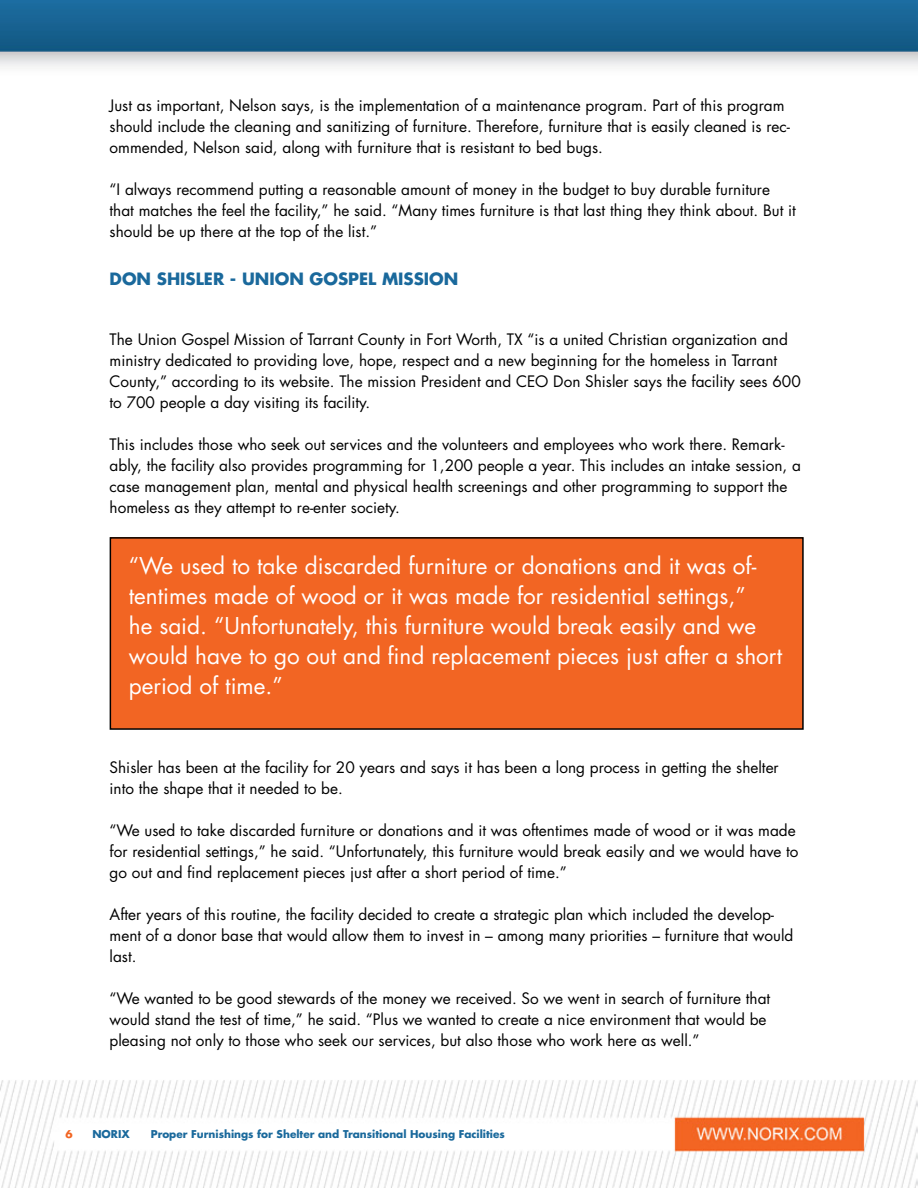
<style>
.page{position:relative;width:918px;height:1188px;background:#fff}
.page>*{position:absolute;margin:0;border:0;box-sizing:border-box;transform-origin:0 0}
.t1{font:22.5px/30px "Futura Std";color:#fff}
.t2{font:700 16.5px "Futura Std";color:#1a699c}
.t3{font:15.3px/21px "Futura Std";color:#000}
.t4{font:700 10.5px "Futura Std";color:#1a699c}
.s1{color:#f26522}
</style>
<div class="page">
<img style="left:0;top:0;width:918px;height:1188px">
<div style="left:110px;top:538px;width:693px;height:191px;background:#f26523"></div>
<div style="left:110px;top:537px;width:694px;height:193px;border:2px solid #000"></div>
<p class="t3" style="left:110px;top:95px;width:682px">Just as important, Nelson says, is the implementation of a maintenance program. Part of this program should include the cleaning and sanitizing of furniture. Therefore, furniture that is easily cleaned is rec&shy;ommended, Nelson said, along with furniture that is resistant to bed bugs.</p>
<p class="t3" style="left:110px;top:179px;width:688px">“I always recommend putting a reasonable amount of money in the budget to buy durable furniture that matches the feel the facility,” he said. “Many times furniture is that last thing they think about. But it should be up there at the top of the list.”</p>
<p class="t2" style="left:110px;top:268px;width:350px">don shisler - union gospel mission</p>
<p class="t3" style="left:110px;top:329px;width:693px">The Union Gospel Mission of Tarrant County in Fort Worth, TX “is a united Christian organization and ministry dedicated to providing love, hope, respect and a new beginning for the homeless in Tarrant County,” according to its website. The mission President and CEO Don Shisler says the facility sees 600 to 700 people a day visiting its facility.</p>
<p class="t3" style="left:110px;top:434px;width:693px">This includes those who seek out services and the volunteers and employees who work there. Remark&shy;ably, the facility also provides programming for 1,200 people a year. This includes an intake session, a case management plan, mental and physical health screenings and other programming to support the homeless as they attempt to re-enter society.</p>
<p class="t1" style="left:129px;top:551px;width:655px">“We used to take discarded furniture or donations and it was of&shy;tentimes made of wood or it was made for residential settings,”<br>he said. “Unfortunately, this furniture would break easily and we would have to go out and find replacement pieces just after a short period of time.”</p>
<p class="t3" style="left:110px;top:757px;width:671px">Shisler has been at the facility for 20 years and says it has been a long process in getting the shelter into the shape that it needed to be.</p>
<p class="t3" style="left:110px;top:820px;width:690px">“We used to take discarded furniture or donations and it was oftentimes made of wood or it was made for residential settings,” he said. “Unfortunately, this furniture would break easily and we would have to go out and find replacement pieces just after a short period of time.”</p>
<p class="t3" style="left:110px;top:904px;width:685px">After years of this routine, the facility decided to create a strategic plan which included the develop&shy;ment of a donor base that would allow them to invest in – among many priorities – furniture that would last.</p>
<p class="t3" style="left:110px;top:988px;width:662px">“We wanted to be good stewards of the money we received. So we went in search of furniture that would stand the test of time,” he said. “Plus we wanted to create a nice environment that would be pleasing not only to those who seek our services, but also those who work here as well.”</p>
<p class="t4" style="left:65px;top:1127px;width:18px"><span class="s1">6</span> NORI</p>
<p class="t4" style="left:121px;top:1127px;width:10px">X</p>
<p class="t4" style="left:151px;top:1127px;width:356px">Proper Furnishings for Shelter and Transitional Housing Facilities</p>
</div>
